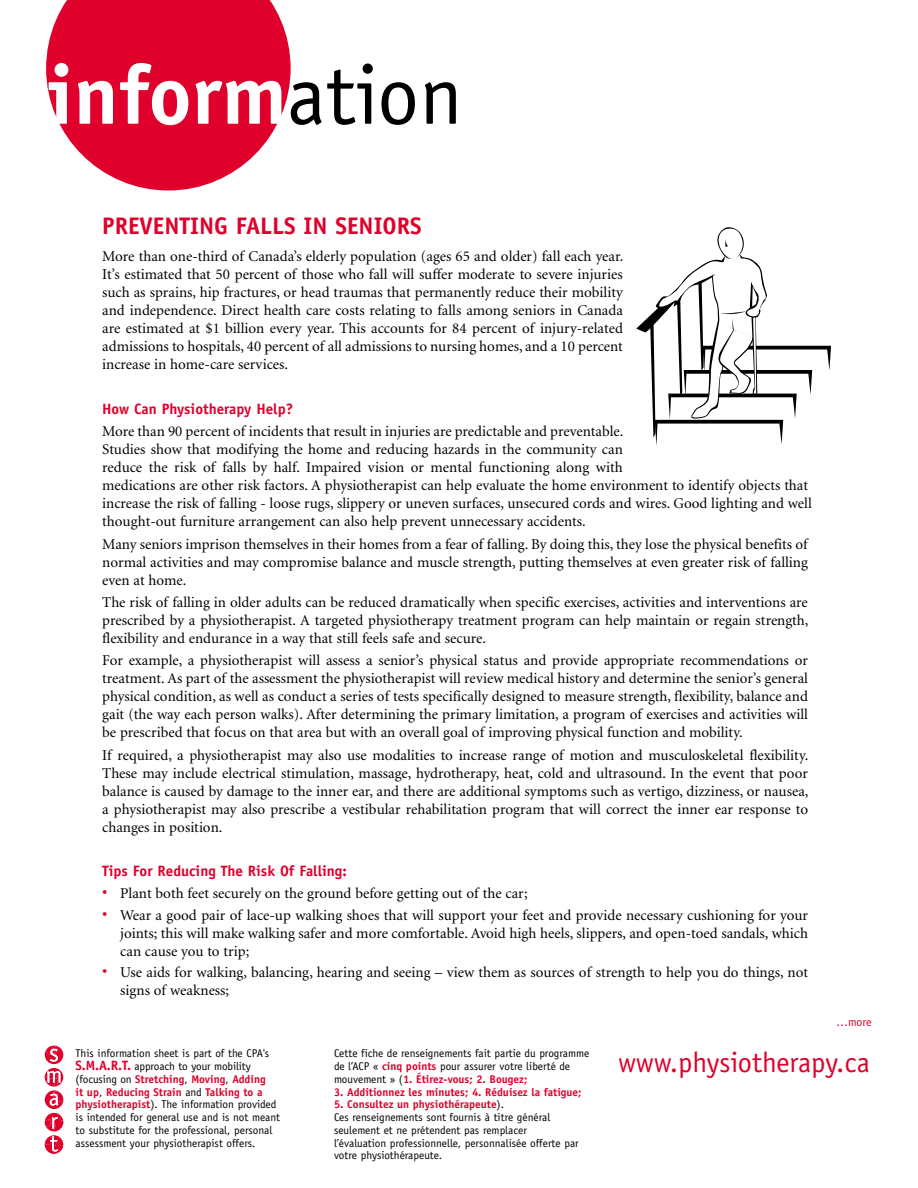
<style>
.page{position:relative;width:918px;height:1188px;background:#fff}
.page>*{position:absolute;margin:0;border:0;box-sizing:border-box;transform-origin:0 0}
.t1{font:700 84px "Officina Sans";color:#fff}
.t2{font:28.5px "Officina Sans";color:#df002c}
.heading{font:700 24px "Officina Sans";color:#df002c}
.BodyCopy{font:15px/18px "Minion";color:#000;text-align:justify}
.Bullets{font:15px/18px "Minion";color:#000;text-align:justify}
.Subheads{font:700 15px "Officina Sans";color:#df002c}
.t3{font:12px "Officina Sans";color:#df002c}
.t4{font:11.25px/12.8px "Officina Sans";color:#000}
.t5{font:700 11.25px "Officina Sans";color:#df002c}
.s1{font-weight:400;color:#000}
.s2{font-size:18px;color:#df002c}
.s3{font-weight:700;font-size:13.5px;color:#df002c}
.s4{font-weight:700;color:#df002c}
</style>
<div class="page">
<svg style="left:46px;top:0;width:245px;height:190px;fill:#df002c"></svg>
<svg style="left:45px;top:1046px;width:18px;height:108px"></svg>
<svg style="left:636px;top:227px;width:195px;height:219px"></svg>
<p class="t1" style="left:47px;top:43px;width:417px">inform<span class="s1">ation</span></p>
<p class="heading" style="left:102px;top:211px;width:321px">PREVENTING FALLS IN SENIORS</p>
<p class="BodyCopy" style="left:102px;top:248px;width:523px">More than one-third of Canada’s elderly population (ages 65 and older) fall each year.<br>It’s estimated that 50 percent of those who fall will suffer moderate to severe injuries such as sprains, hip fractures, or head traumas that permanently reduce their mobility and independence. Direct health care costs relating to falls among seniors in Canada are estimated at $1 billion every year. This accounts for 84 percent of injury-related admissions to hospitals, 40 percent of all admissions to nursing homes, and a 10 percent increase in home-care services.</p>
<p class="Subheads" style="left:102px;top:399px;width:193px">How Can Physiotherapy Help?</p>
<p class="BodyCopy" style="left:102px;top:423px;width:707px;text-align:left">More than 90 percent of incidents that result in injuries are predictable and preventable.<br>Studies show that modifying the home and reducing hazards in the community can<br>reduce the risk of falls by half. Impaired vision or mental functioning along with<br>medications are other risk factors. A physiotherapist can help evaluate the home environment to identify objects that</p>
<p class="BodyCopy" style="left:102px;top:513px;width:485px">thought-out furniture arrangement can also help prevent unnecessary accidents.</p>
<p class="BodyCopy" style="left:102px;top:535px;width:707px">Many seniors imprison themselves in their homes from a fear of falling. By doing this, they lose the physical benefits of normal activities and may compromise balance and muscle strength, putting themselves at even greater risk of falling even at home.</p>
<p class="BodyCopy" style="left:102px;top:594px;width:708px">The risk of falling in older adults can be reduced dramatically when specific exercises, activities and interventions are prescribed by a physiotherapist. A targeted physiotherapy treatment program can help maintain or regain strength, flexibility and endurance in a way that still feels safe and secure.</p>
<p class="BodyCopy" style="left:102px;top:652px;width:707px">For example, a physiotherapist will assess a senior’s physical status and provide appropriate recommendations or treatment. As part of the assessment the physiotherapist will review medical history and determine the senior’s general physical condition, as well as conduct a series of tests specifically designed to measure strength, flexibility, balance and gait (the way each person walks). After determining the primary limitation, a program of exercises and activities will be prescribed that focus on that area but with an overall goal of improving physical function and mobility.</p>
<p class="BodyCopy" style="left:102px;top:746px;width:708px">If required, a physiotherapist may also use modalities to increase range of motion and musculoskeletal flexibility.<br>These may include electrical stimulation, massage, hydrotherapy, heat, cold and ultrasound. In the event that poor balance is caused by damage to the inner ear, and there are additional symptoms such as vertigo, dizziness, or nausea, a physiotherapist may also prescribe a vestibular rehabilitation program that will correct the inner ear response to changes in position.</p>
<p class="Subheads" style="left:102px;top:862px;width:246px">Tips For Reducing The Risk Of Falling:</p>
<p class="Bullets" style="left:102px;top:885px;width:427px"><span class="s2">•</span> Plant both feet securely on the ground before getting out of the car;</p>
<p class="Bullets" style="left:120px;top:907px;width:689px;text-indent:-18px"><span class="s2">•</span> Wear a good pair of lace-up walking shoes that will support your feet and provide necessary cushioning for your joints; this will make walking safer and more comfortable. Avoid high heels, slippers, and open-toed sandals, which can cause you to trip;</p>
<p class="Bullets" style="left:120px;top:964px;width:689px;text-indent:-18px"><span class="s2">•</span> Use aids for walking, balancing, hearing and seeing – view them as sources of strength to help you do things, not signs of weakness;</p>
<p class="BodyCopy" style="left:102px;top:495px;width:711px">increase the risk of falling - loose rugs, slippery or uneven surfaces, unsecured cords and wires. Good lighting and well</p>
<p class="t3" style="left:836px;top:1015px;width:37px">…more</p>
<p class="t4" style="left:76px;top:1047px;width:206px">This information sheet is part of the CPA's <span class="s3">S.M.A.R.T.</span> approach to your mobility (focusing on <span class="s4">Stretching</span>, <span class="s4">Moving</span>, <span class="s4">Adding<br>it up</span>, <span class="s4">Reducing Strain</span> and <span class="s4">Talking to a physiotherapist</span>). The information provided is intended for general use and is not meant to substitute for the professional, personal assessment your physiotherapist offers.</p>
<p class="t4" style="left:334px;top:1047px;width:257px">Cette fiche de renseignements fait partie du programme</p>
<p class="t4" style="left:334px;top:1060px;width:238px">de l’ACP « <span class="s4">cinq points</span> pour assurer votre liberté de</p>
<p class="t5" style="left:334px;top:1072px;width:195px"><span class="s1">mouvement » (</span>1. Étirez-vous; 2. Bougez;</p>
<p class="t5" style="left:334px;top:1085px;width:249px">3. Additionnez les minutes; 4. Réduisez la fatigue;</p>
<p class="t5" style="left:334px;top:1098px;width:172px">5. Consultez un physiothérapeute<span class="s1">).</span></p>
<p class="t4" style="left:334px;top:1111px;width:218px">Ces renseignements sont fournis à titre général</p>
<p class="t4" style="left:334px;top:1124px;width:194px">seulement et ne prétendent pas remplacer</p>
<p class="t4" style="left:334px;top:1137px;width:246px">l’évaluation professionnelle, personnalisée offerte par</p>
<p class="t4" style="left:334px;top:1149px;width:110px">votre physiothérapeute.</p>
<p class="t2" style="left:618px;top:1046px;width:253px">www.physiotherapy.ca</p>
</div>
